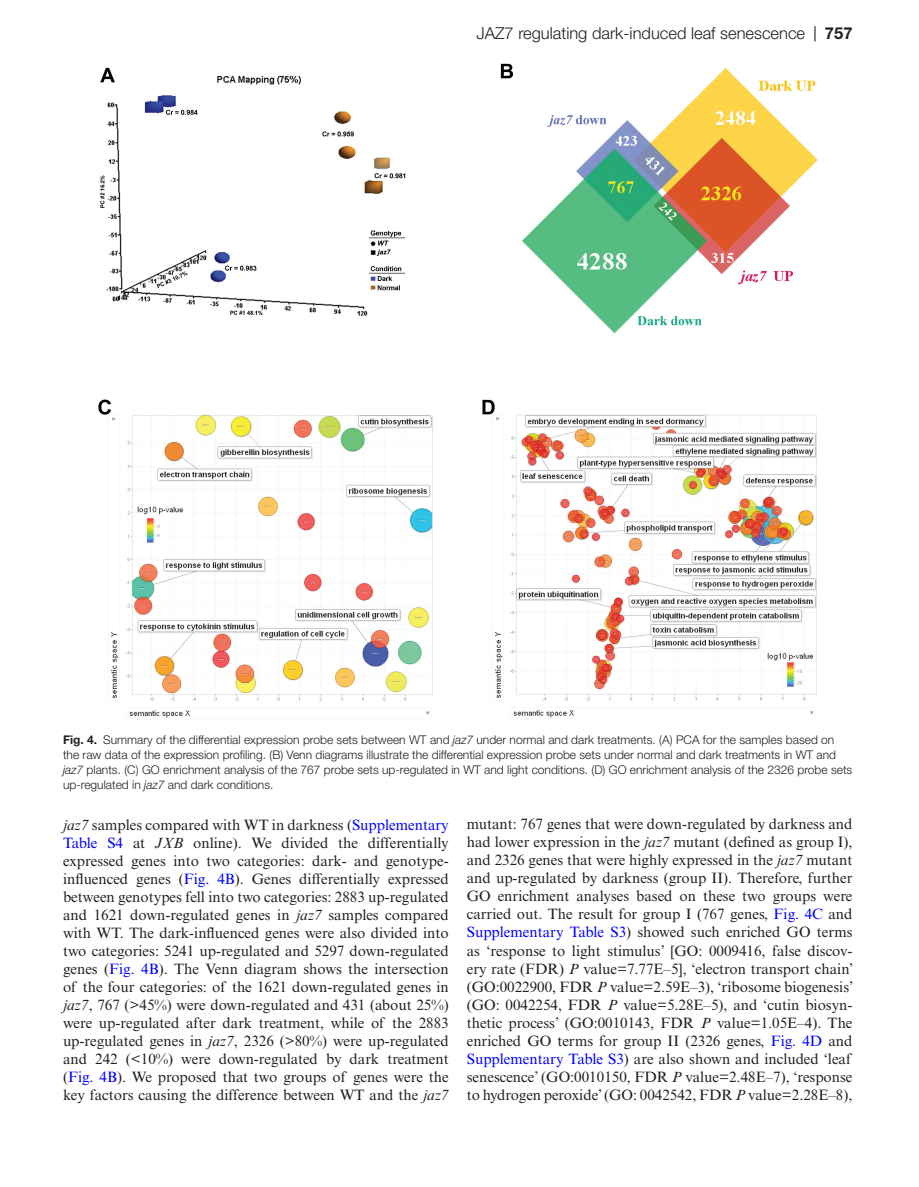
<style>
.page{position:relative;width:919px;height:1187px;background:#fff}
.page>*{position:absolute;margin:0;border:0;box-sizing:border-box;transform-origin:0 0}
.t1{font:300 16.5px "Helvetica Neue LT Std";color:#231f20}
.t2{font:15px/18px "Times New Roman MT Std";color:#231f20;text-align:justify}
.t3{font:300 12px/15px "Helvetica Neue LT Std";color:#231f20}
.s1{font-family:"Times New Roman MT Std";font-weight:400}
.s2{font-weight:700}
.s3{font-style:italic}
.s4{color:#00f}
</style>
<div class="page">
<img style="left:98px;top:63px;width:720px;height:655px">
<p class="t1" style="left:476px;top:23px;width:377px">JAZ7 regulating dark-induced leaf senescence <span class="s1">|</span> <span class="s2">757</span></p>
<p class="t3" style="left:63px;top:731px;width:790px"><span class="s2">Fig. 4.</span> Summary of the differential expression probe sets between WT and <span class="s3">jaz7</span> under normal and dark treatments. (A) PCA for the samples based on the raw data of the expression profiling. (B) Venn diagrams illustrate the differential expression probe sets under normal and dark treatments in WT and <span class="s3">jaz7</span> plants. (C) GO enrichment analysis of the 767 probe sets up-regulated in WT and light conditions. (D) GO enrichment analysis of the 2326 probe sets up-regulated in <span class="s3">jaz7</span> and dark conditions.</p>
<p class="t2" style="left:63px;top:816px;width:387px"><span class="s3">jaz7</span> samples compared with WT in darkness (<span class="s4">Supplementary Table S4</span> at <span class="s3">JXB</span> online). We divided the differentially expressed genes into two categories: dark- and genotype&shy;influenced genes (<span class="s4">Fig. 4B</span>). Genes differentially expressed between genotypes fell into two categories: 2883 up-regulated and 1621 down-regulated genes in <span class="s3">jaz7</span> samples compared with WT. The dark-influenced genes were also divided into two categories: 5241 up-regulated and 5297 down-regulated genes (<span class="s4">Fig. 4B</span>). The Venn diagram shows the intersection of the four categories: of the 1621 down-regulated genes in <span class="s3">jaz7</span>, 767 (&gt;45%) were down-regulated and 431 (about 25%) were up-regulated after dark treatment, while of the 2883 up-regulated genes in <span class="s3">jaz7</span>, 2326 (&gt;80%) were up-regulated and 242 (&lt;10%) were down-regulated by dark treatment (<span class="s4">Fig. 4B</span>). We proposed that two groups of genes were the key factors causing the difference between WT and the <span class="s3">jaz7</span></p>
<p class="t2" style="left:466px;top:815px;width:388px;text-align:left">mutant: 767 genes that were down-regulated by darkness and had lower expression in the <span class="s3">jaz7</span> mutant (defined as group I), and 2326 genes that were highly expressed in the <span class="s3">jaz7</span> mutant and up-regulated by darkness (group II). Therefore, further GO enrichment analyses based on these two groups were carried out. The result for group I (767 genes, <span class="s4">Fig. 4C</span> and <span class="s4">Supplementary Table S3</span>) showed such enriched GO terms as ‘response to light stimulus’ [GO: 0009416, false discov&shy;ery rate (FDR) <span class="s3">P</span> value=7.77E–5], ‘electron transport chain’ (GO:0022900, FDR <span class="s3">P</span> value=2.59E–3), ‘ribosome biogenesis’ (GO: 0042254, FDR <span class="s3">P</span> value=5.28E–5), and ‘cutin biosyn&shy;thetic process’ (GO:0010143, FDR <span class="s3">P</span> value=1.05E–4). The enriched GO terms for group II (2326 genes, <span class="s4">Fig. 4D</span> and <span class="s4">Supplementary Table S3</span>) are also shown and included ‘leaf senescence’ (GO:0010150, FDR <span class="s3">P</span> value=2.48E–7), ‘response to hydrogen peroxide’ (GO: 0042542, FDR <span class="s3">P</span> value=2.28E–8),</p>
</div>
